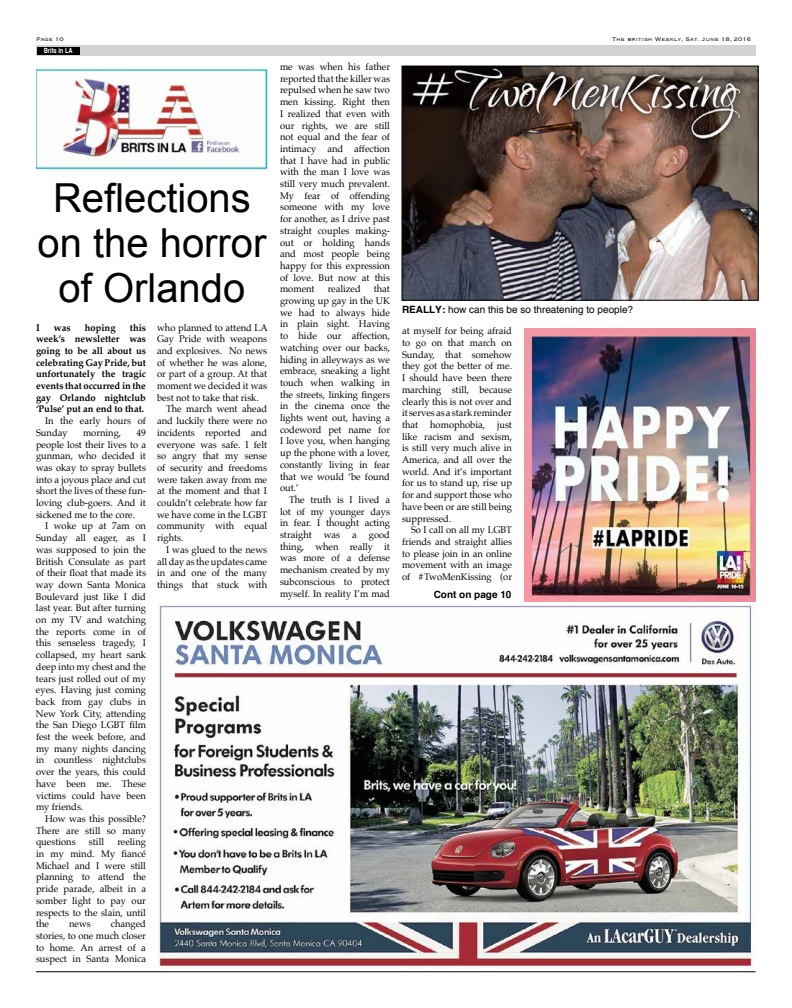
<style>
.page{position:relative;width:792px;height:1008px;background:#fff}
.page>*{position:absolute;margin:0;border:0;box-sizing:border-box;transform-origin:0 0}
.t1{font:40px/45px "Arial";color:#000;text-align:center}
.t2{font:10px "Helvetica";color:#000}
.t3{font:700 10px "Helvetica";color:#000}
.t4{font:9.8px/11.7px "Palatino";color:#000;text-align:justify;scale:.96 1}
.t5{font:700 9.8px/11.7px "Palatino";color:#000;text-align:justify;scale:.96 1}
.t6{font:700 7.2px "Helvetica";letter-spacing:-.005em;color:#fff;scale:.8 1}
.t7{font:300 7px "Copperplate";color:#000}
.s1{font-weight:700}
</style>
<div class="page">
<div style="left:36px;top:46px;width:720px;height:10px;background:#d1d3d4"></div>
<img style="left:36px;top:67px;width:232px;height:104px">
<img style="left:157px;top:603px;width:599px;height:366px">
<hr style="left:36px;top:972px;width:720px;height:1px;background:#000">
<div style="left:37px;top:47px;width:42px;height:7px;background:#000"></div>
<img style="left:404px;top:68px;width:352px;height:231px">
<div style="left:402px;top:66px;width:356px;height:235px;border:1px solid #000"></div>
<img style="left:524px;top:328px;width:232px;height:273px">
<p class="t7" style="left:36px;top:35px;width:29px">Page 10</p>
<p class="t7" style="left:612px;top:35px;width:141px">The british Weekly, Sat. June 18, 2016</p>
<p class="t6" style="left:44px;top:45px;width:38px">Brits in LA</p>
<h1 class="t1" style="left:38px;top:176px;width:231px">Reflections on the horror of Orlando</h1>
<p class="t5" style="left:36px;top:321px;width:116px;text-indent:94px">this week’s newsletter was going to be all about us celebrating Gay Pride, but unfortunately the tragic events that occurred in the gay Orlando nightclub ‘Pulse’ put an end to that.</p>
<p class="t4" style="left:36px;top:415px;width:116px;text-indent:9px">In the early hours of<br>Sunday</p>
<p class="t5" style="left:36px;top:321px;width:5px">I</p>
<p class="t5" style="left:54px;top:321px;width:19px">was</p>
<p class="t5" style="left:85px;top:321px;width:33px">hoping</p>
<p class="t4" style="left:36px;top:427px;width:116px;text-indent:101px">49 people lost their lives to a gunman, who decided it was okay to spray bullets into a joyous place and cut short the lives of these fun&shy;loving club-goers. And it sickened me to the core.</p>
<p class="t4" style="left:36px;top:520px;width:116px;text-indent:9px">I woke up at 7am on Sunday all eager, as I was supposed to join the British Consulate as part of their float that made its way down Santa Monica Boulevard just like I did last year. But after turning on my TV and watching the reports come in of this senseless tragedy, I collapsed, my heart sank deep into my chest and the tears just rolled out of my eyes. Having just coming back from gay clubs in New York City, attending the San Diego LGBT film fest the week before, and my many nights dancing in countless nightclubs over the years, this could have been me. These victims could have been my friends.</p>
<p class="t4" style="left:36px;top:813px;width:116px;text-indent:9px">How was this possible?<br>There are still so many questions</p>
<p class="t4" style="left:83px;top:427px;width:41px">morning,</p>
<p class="t4" style="left:36px;top:836px;width:116px;text-indent:81px">reeling in my mind. My fiancé Michael and I were still planning to attend the pride parade, albeit in a somber light to pay our respects to the slain, until the</p>
<p class="t4" style="left:89px;top:836px;width:17px">still</p>
<p class="t4" style="left:36px;top:918px;width:116px;text-indent:75px">changed stories, to one much closer to home. An arrest of a suspect in Santa Monica</p>
<p class="t4" style="left:69px;top:918px;width:24px">news</p>
<p class="t4" style="left:157px;top:321px;width:117px">who planned to attend LA</p>
<p class="t4" style="left:157px;top:333px;width:116px">Gay Pride with weapons</p>
<p class="t4" style="left:157px;top:345px;width:116px">and explosives. No news</p>
<p class="t4" style="left:157px;top:356px;width:116px">of whether he was alone,</p>
<p class="t4" style="left:157px;top:368px;width:116px">or part of a group. At that</p>
<p class="t4" style="left:157px;top:380px;width:116px">moment we decided it was</p>
<p class="t4" style="left:157px;top:392px;width:107px">best not to take that risk.</p>
<p class="t4" style="left:166px;top:403px;width:107px">The march went ahead</p>
<p class="t4" style="left:157px;top:415px;width:116px">and luckily there were no</p>
<p class="t4" style="left:157px;top:427px;width:116px">incidents reported and</p>
<p class="t4" style="left:157px;top:438px;width:116px">everyone was safe. I felt</p>
<p class="t4" style="left:157px;top:450px;width:116px">so angry that my sense</p>
<p class="t4" style="left:157px;top:462px;width:116px">of security and freedoms</p>
<p class="t4" style="left:157px;top:473px;width:116px">were taken away from me</p>
<p class="t4" style="left:157px;top:485px;width:116px">at the moment and that I</p>
<p class="t4" style="left:157px;top:497px;width:116px">couldn’t celebrate how far</p>
<p class="t4" style="left:157px;top:509px;width:116px">we have come in the LGBT</p>
<p class="t4" style="left:157px;top:520px;width:116px">community with equal</p>
<p class="t4" style="left:157px;top:532px;width:29px">rights.</p>
<p class="t4" style="left:166px;top:544px;width:107px">I was glued to the news</p>
<p class="t4" style="left:157px;top:555px;width:116px">all day as the updates came</p>
<p class="t4" style="left:157px;top:567px;width:116px">in and one of the many</p>
<p class="t4" style="left:157px;top:579px;width:116px">things that stuck with</p>
<p class="t4" style="left:280px;top:61px;width:116px">me was when his father reported that the killer was repulsed when he saw two men kissing. Right then I realized that even with our rights, we are still not equal and the fear of intimacy and affection that I have had in public with the man I love was still very much prevalent.<br>My fear of offending someone with my love for another, as I drive past straight couples making&shy;out or holding hands and most people being happy for this expression of love. But now at this moment</p>
<p class="t4" style="left:280px;top:283px;width:116px;text-indent:94px">that growing up gay in the UK we had to always hide in plain sight. Having to hide our affection, watching over our backs, hiding in alleyways as we embrace, sneaking a light touch when walking in the streets, linking fingers in the cinema once the lights went out, having a codeword pet name for I love you, when hanging up the phone with a lover, constantly living in fear that we would ‘be found out.’</p>
<p class="t4" style="left:280px;top:494px;width:116px;text-indent:9px">The truth is I lived a lot of my younger days in fear. I thought acting straight was a good thing, when really it was more of a defense mechanism created by my subconscious to protect myself. In reality I’m mad</p>
<p class="t4" style="left:328px;top:283px;width:36px">realized</p>
<p class="t2" style="left:402px;top:302px;width:233px"><span class="s1">REALLY:</span> how can this be so threatening to people?</p>
<p class="t4" style="left:402px;top:325px;width:116px">at myself for being afraid to go on that march on Sunday, that somehow they got the better of me.<br>I should have been there marching still, because clearly this is not over and it serves as a stark reminder that homophobia, just like racism and sexism, is still very much alive in America, and all over the world. And it’s important for us to stand up, rise up for and support those who have been or are still being suppressed.</p>
<p class="t4" style="left:402px;top:524px;width:116px;text-indent:9px">So I call on all my LGBT friends and straight allies to please join in an online movement with an image of #TwoMenKissing (or</p>
<p class="t3" style="left:434px;top:586px;width:79px">Cont on page 10</p>
</div>
